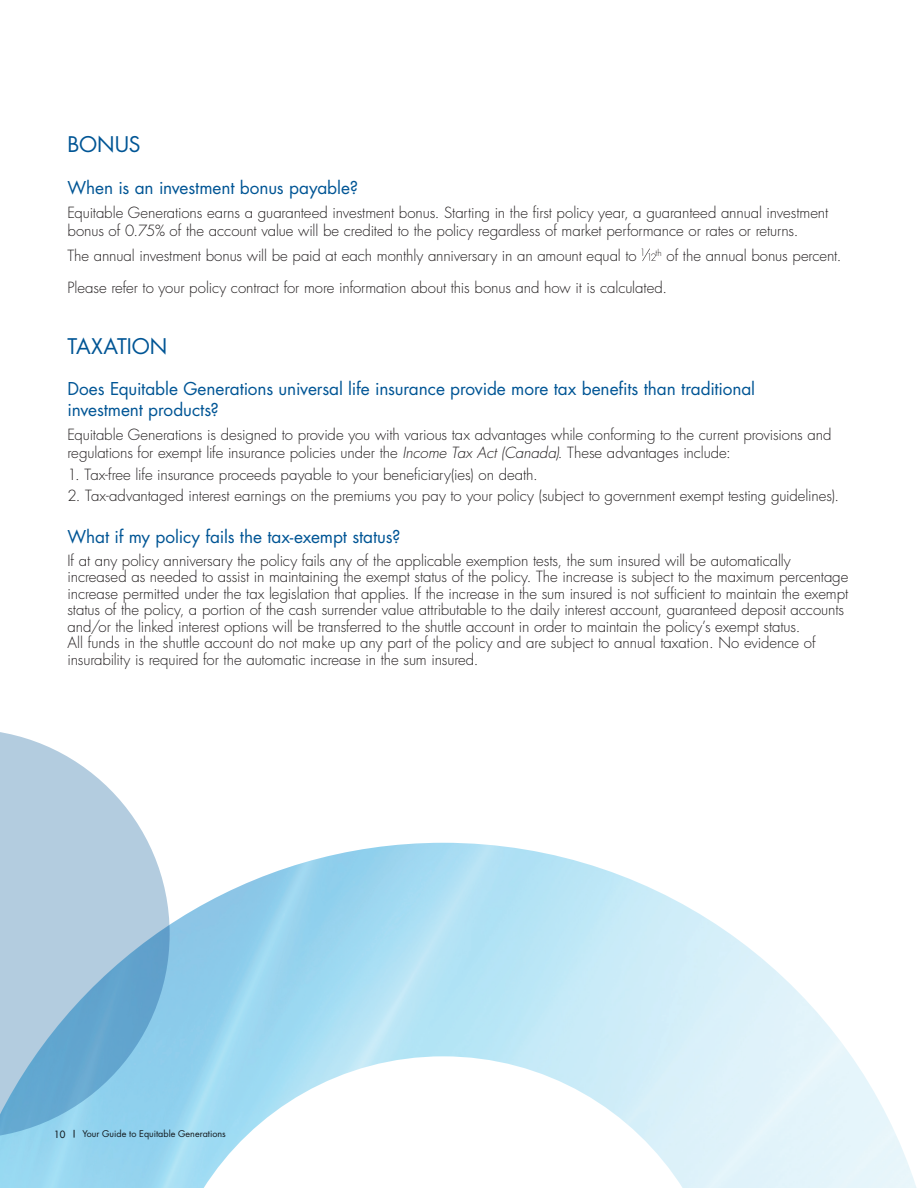
<style>
.page{position:relative;width:918px;height:1188px;background:#fff}
.page>*{position:absolute;margin:0;border:0;box-sizing:border-box;transform-origin:0 0}
.t1{font:21px "Futura Std";color:#005595}
.t2{font:17.25px/21px "Futura Std";letter-spacing:-.005em;color:#005595}
.t3{font:300 15px/16.5px "Futura Std";letter-spacing:-.005em;color:#231f20}
.t4{font:500 9.75px "Futura Std";color:#231f20}
.t5{font:9px "Futura Std";color:#231f20}
.s1{font-style:italic}
</style>
<div class="page">
<svg style="left:0;top:732px;width:170px;height:407px;background:#a6cae0"></svg>
<svg style="left:642px;top:248px;width:14px;height:13px"></svg>
<h1 class="t1" style="left:68px;top:131px;width:75px">BONUS</h1>
<p class="t2" style="left:68px;top:177px;width:292px">When is an investment bonus payable?</p>
<p class="t3" style="left:68px;top:204px;width:762px;line-height:18px">Equitable Generations earns a guaranteed investment bonus. Starting in the first policy year, a guaranteed annual investment bonus of 0.75% of the account value will be credited to the policy regardless of market performance or rates or returns.</p>
<p class="t3" style="left:68px;top:248px;width:571px">The annual investment bonus will be paid at each monthly anniversary in an amount equal to</p>
<p class="t3" style="left:68px;top:240px;width:775px;line-height:31.5px;text-indent:588px"><sup>th</sup> of the annual bonus percent.<br>Please refer to your policy contract for more information about this bonus and how it is calculated.</p>
<h1 class="t1" style="left:68px;top:333px;width:101px">TAXATION</h1>
<p class="t2" style="left:68px;top:379px;width:689px">Does Equitable Generations universal life insurance provide more tax benefits than traditional investment products?</p>
<p class="t3" style="left:68px;top:426px;width:766px;line-height:18px">Equitable Generations is designed to provide you with various tax advantages while conforming to the current provisions and regulations for exempt life insurance policies under the <span class="s1">Income Tax Act (Canada)</span>. These advantages include:</p>
<p class="t3" style="left:68px;top:466px;width:472px">1. Tax-free life insurance proceeds payable to your beneficiary(ies) on death.</p>
<p class="t3" style="left:68px;top:488px;width:773px">2. Tax-advantaged interest earnings on the premiums you pay to your policy (subject to government exempt testing guidelines).</p>
<p class="t2" style="left:68px;top:526px;width:335px">What if my policy fails the tax-exempt status?</p>
<p class="t3" style="left:68px;top:553px;width:782px">If at any policy anniversary the policy fails any of the applicable exemption tests, the sum insured will be automatically increased as needed to assist in maintaining the exempt status of the policy. The increase is subject to the maximum percentage increase permitted under the tax legislation that applies. If the increase in the sum insured is not sufficient to maintain the exempt status of the policy, a portion of the cash surrender value attributable to the daily interest account, guaranteed deposit accounts and/or the linked interest options will be transferred to the shuttle account in order to maintain the policy’s exempt status.<br>All funds in the shuttle account do not make up any part of the policy and are subject to annual taxation. No evidence of insurability is required for the automatic increase in the sum insured.</p>
<p class="t4" style="left:54px;top:1128px;width:13px">10</p>
<p class="t5" style="left:82px;top:1128px;width:145px">Your Guide to Equitable Generations</p>
</div>
